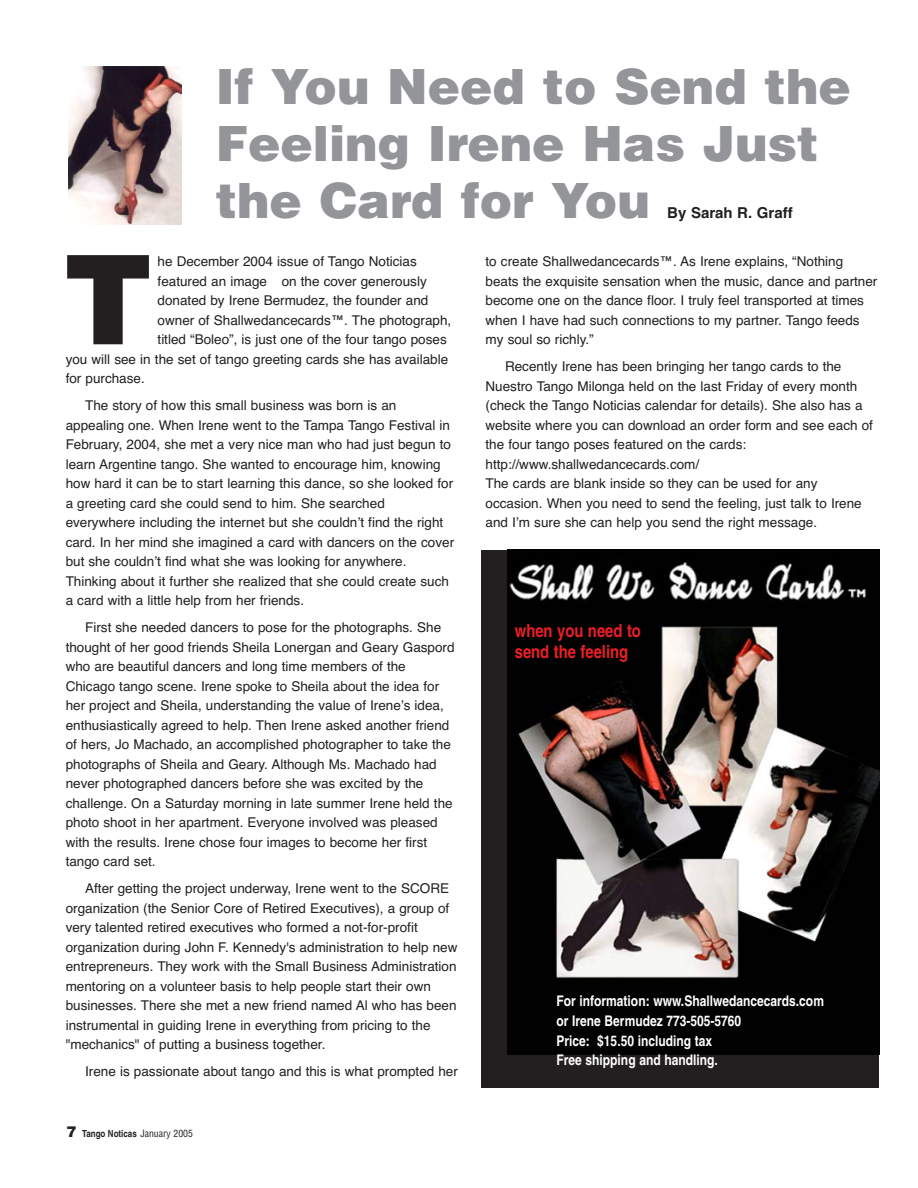
<style>
.page{position:relative;width:918px;height:1188px;background:#fff}
.page>*{position:absolute;margin:0;border:0;box-sizing:border-box;transform-origin:0 0}
.t1{font:900 123.9px "Helvetica";color:#231f20}
.t2{font:900 48.6px/57px "Helvetica";color:#939598}
.t3{font:700 condensed 18px/20.5px "Helvetica";color:#ed1e25}
.t4{font:700 15px "Helvetica CE";color:#231f20}
.t5{font:700 condensed 14.7px/19.5px "Helvetica";color:#fff}
.t6{font:13.5px/19.5px "Helvetica CE";color:#231f20}
.t7{font:700 condensed 9.75px "Helvetica";color:#231f20}
.s1{font-weight:900;font-stretch:normal;font-size:15px}
.s2{font-weight:400}
</style>
<div class="page">
<div style="left:482px;top:550px;width:397px;height:537px;background:#231f20"></div>
<img style="left:507px;top:550px;width:372px;height:505px">
<img style="left:68px;top:66px;width:113px;height:159px">
<h2 class="t2" style="left:216px;top:63px;width:637px">If You Need to Send the<br>Feeling Irene Has Just the Card for You</h2>
<p class="t4" style="left:667px;top:207px;width:127px">By Sarah R. Graff</p>
<h1 class="t1" style="left:63px;top:255px;width:91px">T</h1>
<p class="t6" style="left:158px;top:253px;width:261px">he December 2004 issue of Tango Noticias</p>
<p class="t6" style="left:158px;top:273px;width:271px">featured an image on the cover generously</p>
<p class="t6" style="left:158px;top:292px;width:272px">donated by Irene Bermudez, the founder and</p>
<p class="t6" style="left:158px;top:312px;width:295px">owner of Shallwedancecards™. The photograph,</p>
<p class="t6" style="left:158px;top:331px;width:291px">titled “Boleo”, is just one of the four tango poses</p>
<p class="t6" style="left:66px;top:351px;width:384px">you will see in the set of tango greeting cards she has available</p>
<p class="t6" style="left:66px;top:370px;width:81px">for purchase.</p>
<p class="t6" style="left:66px;top:397px;width:390px;text-indent:19px">The story of how this small business was born is an appealing one. When Irene went to the Tampa Tango Festival in February, 2004, she met a very nice man who had just begun to learn Argentine tango. She wanted to encourage him, knowing how hard it can be to start learning this dance, so she looked for a greeting card she could send to him. She searched everywhere including the internet but she couldn’t find the right card. In her mind she imagined a card with dancers on the cover but she couldn’t find what she was looking for anywhere.<br>Thinking about it further she realized that she could create such a card with a little help from her friends.</p>
<p class="t6" style="left:66px;top:619px;width:390px;text-indent:19px">First she needed dancers to pose for the photographs. She thought of her good friends Sheila Lonergan and Geary Gaspord who are beautiful dancers and long time members of the Chicago tango scene. Irene spoke to Sheila about the idea for her project and Sheila, understanding the value of Irene’s idea, enthusiastically agreed to help. Then Irene asked another friend of hers, Jo Machado, an accomplished photographer to take the photographs of Sheila and Geary. Although Ms. Machado had never photographed dancers before she was excited by the challenge. On a Saturday morning in late summer Irene held the photo shoot in her apartment. Everyone involved was pleased with the results. Irene chose four images to become her first tango card set.</p>
<p class="t6" style="left:66px;top:880px;width:393px;text-indent:19px">After getting the project underway, Irene went to the SCORE organization (the Senior Core of Retired Executives), a group of very talented retired executives who formed a not-for-profit organization during John F. Kennedy's administration to help new entrepreneurs. They work with the Small Business Administration mentoring on a volunteer basis to help people start their own businesses. There she met a new friend named Al who has been instrumental in guiding Irene in everything from pricing to the "mechanics" of putting a business together.</p>
<p class="t6" style="left:85px;top:1063px;width:374px">Irene is passionate about tango and this is what prompted her</p>
<p class="t7" style="left:67px;top:1130px;width:128px"><span class="s1">7</span> Tango Noticas <span class="s2">January 2005</span></p>
<p class="t6" style="left:486px;top:253px;width:393px">to create Shallwedancecards™. As Irene explains, “Nothing beats the exquisite sensation when the music, dance and partner become one on the dance floor. I truly feel transported at times when I have had such connections to my partner. Tango feeds my soul so richly.”</p>
<p class="t6" style="left:486px;top:358px;width:389px;text-indent:19px">Recently Irene has been bringing her tango cards to the Nuestro Tango Milonga held on the last Friday of every month (check the Tango Noticias calendar for details). She also has a website where you can download an order form and see each of the four tango poses featured on the cards: http://www.shallwedancecards.com/<br>The cards are blank inside so they can be used for any occasion. When you need to send the feeling, just talk to Irene and I’m sure she can help you send the right message.</p>
<h3 class="t3" style="left:515px;top:622px;width:128px">when you need to send the feeling</h3>
<p class="t5" style="left:557px;top:993px;width:269px">For information: www.Shallwedancecards.com or Irene Bermudez 773-505-5760<br>Price: $15.50 including tax<br>Free shipping and handling.</p>
</div>
